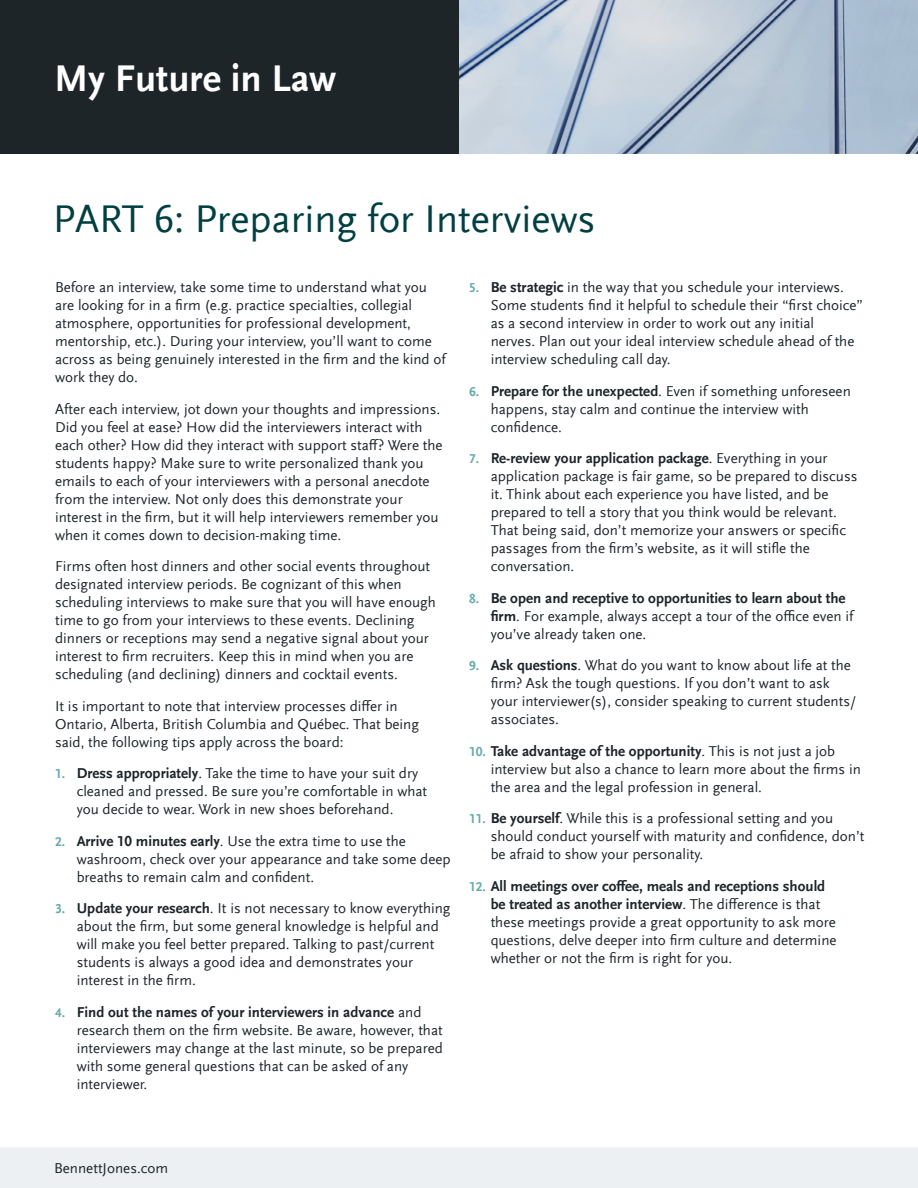
<style>
.page{position:relative;width:918px;height:1188px;background:#fff}
.page>*{position:absolute;margin:0;border:0;box-sizing:border-box;transform-origin:0 0}
.t1{font:40.5px "Scala Sans Offc";color:#023f40}
.t2{font:700 39px "Scala Sans Offc";color:#fff}
.t3{font:15px/18px "Scala Sans Offc";color:#1d2529}
.s1{font-weight:700;font-size:13.5px;color:#66abac}
.s2{font-weight:700}
</style>
<div class="page">
<div style="left:0;top:1148px;width:918px;height:40px;background:#edf0f2"></div>
<div style="left:0;top:0;width:459px;height:154px;background:#1d2529"></div>
<svg style="left:459px;top:0;width:459px;height:154px"></svg>
<h2 class="t2" style="left:54px;top:57px;width:284px">My Future in Law</h2>
<h1 class="t1" style="left:53px;top:197px;width:544px">PART 6: Preparing for Interviews</h1>
<p class="t3" style="left:55px;top:279px;width:392px">Before an interview, take some time to understand what you are looking for in a firm (e.g. practice specialties, collegial atmosphere, opportunities for professional development, mentorship, etc.). During your interview, you’ll want to come across as being genuinely interested in the firm and the kind of work they do.</p>
<p class="t3" style="left:55px;top:400px;width:389px">After each interview, jot down your thoughts and impressions.<br>Did you feel at ease? How did the interviewers interact with each other? How did they interact with support staff? Were the students happy? Make sure to write personalized thank you emails to each of your interviewers with a personal anecdote from the interview. Not only does this demonstrate your interest in the firm, but it will help interviewers remember you when it comes down to decision-making time.</p>
<p class="t3" style="left:55px;top:558px;width:382px">Firms often host dinners and other social events throughout designated interview periods. Be cognizant of this when scheduling interviews to make sure that you will have enough time to go from your interviews to these events. Declining dinners or receptions may send a negative signal about your interest to firm recruiters. Keep this in mind when you are scheduling (and declining) dinners and cocktail events.</p>
<p class="t3" style="left:55px;top:697px;width:366px">It is important to note that interview processes differ in<br>Ontario, Alberta, British Columbia and Québec. That being said, the following tips apply across the board:</p>
<p class="t3" style="left:77px;top:765px;width:352px;text-indent:-22px"><span class="s1">1.</span> <span class="s2">Dress appropriately</span>. Take the time to have your suit dry cleaned and pressed. Be sure you’re comfortable in what you decide to wear. Work in new shoes beforehand.</p>
<p class="t3" style="left:77px;top:832px;width:375px;text-indent:-22px"><span class="s1">2.</span> <span class="s2">Arrive 10 minutes early</span>. Use the extra time to use the washroom, check over your appearance and take some deep breaths to remain calm and confident.</p>
<p class="t3" style="left:77px;top:900px;width:375px;text-indent:-22px"><span class="s1">3.</span> <span class="s2">Update your research</span>. It is not necessary to know everything about the firm, but some general knowledge is helpful and will make you feel better prepared. Talking to past/current students is always a good idea and demonstrates your interest in the firm.</p>
<p class="t3" style="left:77px;top:1003px;width:368px;text-indent:-22px"><span class="s1">4.</span> <span class="s2">Find out the names of your interviewers in advance</span> and research them on the firm website. Be aware, however, that interviewers may change at the last minute, so be prepared with some general questions that can be asked of any interviewer.</p>
<p class="t3" style="left:491px;top:279px;width:374px;text-indent:-22px"><span class="s1">5.</span> <span class="s2">Be strategic</span> in the way that you schedule your interviews.<br>Some students find it helpful to schedule their “first choice” as a second interview in order to work out any initial<br>nerves. Plan out your ideal interview schedule ahead of the interview scheduling call day.</p>
<p class="t3" style="left:491px;top:382px;width:362px;text-indent:-22px"><span class="s1">6.</span> <span class="s2">Prepare for the unexpected</span>. Even if something unforeseen happens, stay calm and continue the interview with confidence.</p>
<p class="t3" style="left:491px;top:450px;width:368px;text-indent:-22px"><span class="s1">7.</span> <span class="s2">Re-review your application package</span>. Everything in your application package is fair game, so be prepared to discuss it. Think about each experience you have listed, and be prepared to tell a story that you think would be relevant.<br>That being said, don’t memorize your answers or specific passages from the firm’s website, as it will stifle the conversation.</p>
<p class="t3" style="left:491px;top:589px;width:364px;text-indent:-22px"><span class="s1">8.</span> <span class="s2">Be open and receptive to opportunities to learn about the firm</span>. For example, always accept a tour of the office even if you’ve already taken one.</p>
<p class="t3" style="left:491px;top:657px;width:367px;text-indent:-22px"><span class="s1">9.</span> <span class="s2">Ask questions</span>. What do you want to know about life at the firm? Ask the tough questions. If you don’t want to ask your interviewer(s), consider speaking to current students/ associates.</p>
<p class="t3" style="left:491px;top:742px;width:372px;text-indent:-22px"><span class="s1">10.</span> <span class="s2">Take advantage of the opportunity</span>. This is not just a job interview but also a chance to learn more about the firms in the area and the legal profession in general.</p>
<p class="t3" style="left:491px;top:810px;width:375px;text-indent:-22px"><span class="s1">11.</span> <span class="s2">Be yourself</span>. While this is a professional setting and you should conduct yourself with maturity and confidence, don’t be afraid to show your personality.</p>
<p class="t3" style="left:491px;top:877px;width:347px;text-indent:-22px"><span class="s1">12.</span> <span class="s2">All meetings over coffee, meals and receptions should be treated as another interview</span>. The difference is that these meetings provide a great opportunity to ask more questions, delve deeper into firm culture and determine whether or not the firm is right for you.</p>
<p class="t3" style="left:54px;top:1159px;width:116px">BennettJones.com</p>
</div>
